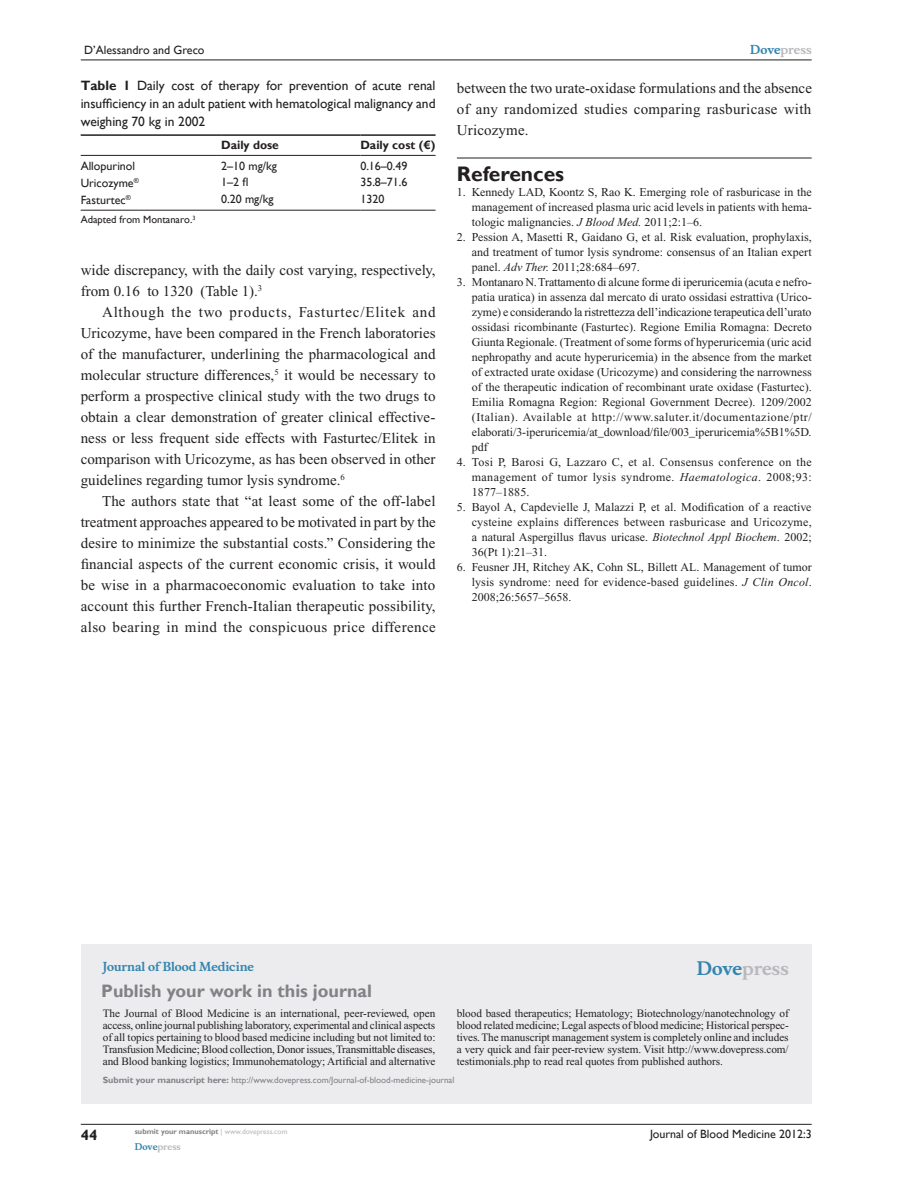
<style>
.page{position:relative;width:918px;height:1188px;background:#fff}
.page>*{position:absolute;margin:0;border:0;box-sizing:border-box;transform-origin:0 0}
.t1{font:700 21px "Gill Sans";color:#231f20}
.t2{font:700 18px "Gill Sans";color:#808285}
.t3{font:700 18px "Musee";color:#b8b9bc}
.t4{font:15px/21px "Times New Roman";color:#231f20;text-align:justify}
.t5{font:700 15px "Gill Sans";color:#231f20}
.t6{font:13.5px/18px "Gill Sans";color:#231f20;text-align:justify}
.t7{font:12px/15px "Times New Roman";color:#231f20;text-align:justify}
.t8{font:12px "Gill Sans";color:#231f20}
.t9{font:700 12px "Musee";color:#3485ae}
.t10{font:700 12px "Gill Sans";color:#231f20}
.t11{font:700 12px "Musee";color:#b8b9bc}
.t12{font:11.25px/12px "Times New Roman";letter-spacing:-.005em;color:#231f20;text-align:justify}
.t13{font:10.5px "Gill Sans";color:#231f20}
.t14{font:9px "Gill Sans";color:#808285}
.t15{font:700 9px "Musee";color:#b8b9bc}
.t16{font:700 7.5px "Gill Sans";color:#808285}
.s1{font-weight:700}
.s2{color:#3485ae}
.s3{font-style:italic}
.s4{font-weight:400;color:#b8b9bc}
</style>
<div class="page">
<div style="left:81px;top:944px;width:731px;height:159px;background:#ececee"></div>
<hr style="left:81px;top:155px;width:140px;height:1px;background:#231f20">
<hr style="left:221px;top:155px;width:139px;height:1px;background:#231f20">
<hr style="left:360px;top:155px;width:76px;height:1px;background:#231f20">
<hr style="left:81px;top:210px;width:140px;height:1px;background:#231f20">
<hr style="left:221px;top:210px;width:139px;height:1px;background:#231f20">
<hr style="left:360px;top:210px;width:76px;height:1px;background:#231f20">
<hr style="left:81px;top:134px;width:140px;height:2px;background:#231f20">
<hr style="left:221px;top:134px;width:139px;height:2px;background:#231f20">
<hr style="left:360px;top:134px;width:76px;height:2px;background:#231f20">
<hr style="left:457px;top:158px;width:355px;height:1px;background:#231f20">
<hr style="left:81px;top:1124px;width:731px;height:1px;background:#231f20">
<hr style="left:81px;top:60px;width:731px;height:1px;background:#231f20">
<p class="t8" style="left:84px;top:43px;width:122px">D’Alessandro and Greco</p>
<p class="t6" style="left:81px;top:77px;width:356px"><span class="s1">Table 1</span> Daily cost of therapy for prevention of acute renal insufficiency in an adult patient with hematological malignancy and weighing 70 kg in 2002</p>
<p class="t10" style="left:221px;top:138px;width:59px">Daily dose</p>
<p class="t10" style="left:360px;top:138px;width:77px">Daily cost (€)</p>
<p class="t8" style="left:81px;top:159px;width:56px">Allopurinol</p>
<p class="t8" style="left:221px;top:159px;width:57px">2–10 mg/kg</p>
<p class="t8" style="left:360px;top:159px;width:49px">0.16–0.49</p>
<p class="t8" style="left:81px;top:176px;width:60px">Uricozyme<sup>®</sup></p>
<p class="t8" style="left:221px;top:175px;width:29px">1–2 fl</p>
<p class="t8" style="left:360px;top:175px;width:49px">35.8–71.6</p>
<p class="t8" style="left:81px;top:193px;width:52px">Fasturtec<sup>®</sup></p>
<p class="t8" style="left:221px;top:192px;width:54px">0.20 mg/kg</p>
<p class="t8" style="left:360px;top:192px;width:25px">1320</p>
<p class="t13" style="left:81px;top:214px;width:116px">Adapted from Montanaro.<sup>3</sup></p>
<p class="t4" style="left:81px;top:260px;width:356px">wide discrepancy, with the daily cost varying, respectively, from 0.16 to 1320 (Table 1).<sup>3</sup></p>
<p class="t4" style="left:81px;top:302px;width:357px;text-indent:21px">Although the two products, Fasturtec/Elitek and Uricozyme, have been compared in the French laboratories of the manufacturer, underlining the pharmacological and molecular structure differences,<sup>5</sup> it would be necessary to perform a prospective clinical study with the two drugs to obtain a clear demonstration of greater clinical effective&shy;ness or less frequent side effects with Fasturtec/Elitek in comparison with Uricozyme, as has been observed in other guidelines regarding tumor lysis syndrome.<sup>6</sup></p>
<p class="t4" style="left:81px;top:491px;width:357px;text-indent:21px">The authors state that “at least some of the off-label treatment approaches appeared to be motivated in part by the desire to minimize the substantial costs.” Considering the financial aspects of the current economic crisis, it would be wise in a pharmacoeconomic evaluation to take into account this further French-Italian therapeutic possibility, also bearing in mind the conspicuous price difference</p>
<p class="t11" style="left:750px;top:43px;width:63px"><span class="s2">Dove</span>press</p>
<p class="t4" style="left:457px;top:77px;width:357px">between the two urate-oxidase formulations and the absence of any randomized studies comparing rasburicase with Uricozyme.</p>
<h1 class="t1" style="left:457px;top:161px;width:109px">References</h1>
<p class="t7" style="left:472px;top:185px;width:341px;text-indent:-15px">1. Kennedy LAD, Koontz S, Rao K. Emerging role of rasburicase in the management of increased plasma uric acid levels in patients with hema&shy;tologic malignancies. <span class="s3">J Blood Med.</span> 2011;2:1–6.</p>
<p class="t7" style="left:472px;top:230px;width:341px;text-indent:-15px">2. Pession A, Masetti R, Gaidano G, et al. Risk evaluation, prophylaxis, and treatment of tumor lysis syndrome: consensus of an Italian expert panel. <span class="s3">Adv Ther.</span> 2011;28:684–697.</p>
<p class="t7" style="left:472px;top:275px;width:341px;text-indent:-15px">3. Montanaro N. Trattamento di alcune forme di iperuricemia (acuta e nefro&shy;patia uratica) in assenza dal mercato di urato ossidasi estrattiva (Urico&shy;zyme) e considerando la ristrettezza dell’indicazione terapeutica dell’urato ossidasi ricombinante (Fasturtec). Regione Emilia Romagna: Decreto Giunta Regionale. (Treatment of some forms of hyperuricemia (uric acid nephropathy and acute hyperuricemia) in the absence from the market of extracted urate oxidase (Uricozyme) and considering the narrowness of the therapeutic indication of recombinant urate oxidase (Fasturtec).<br>Emilia Romagna Region: Regional Government Decree). 1209/2002 (Italian). Available at http://www.saluter.it/documentazione/ptr/ elaborati/3-iperuricemia/at_download/file/003_iperuricemia%5B1%5D. pdf</p>
<p class="t7" style="left:472px;top:455px;width:341px;text-indent:-15px">4. Tosi P, Barosi G, Lazzaro C, et al. Consensus conference on the management of tumor lysis syndrome. <span class="s3">Haematologica</span>. 2008;93:<br>1877–1885.</p>
<p class="t7" style="left:472px;top:500px;width:341px;text-indent:-15px">5. Bayol A, Capdevielle J, Malazzi P, et al. Modification of a reactive cysteine explains differences between rasburicase and Uricozyme, a natural Aspergillus flavus uricase. <span class="s3">Biotechnol Appl Biochem</span>. 2002; 36(Pt 1):21–31.</p>
<p class="t7" style="left:472px;top:560px;width:341px;text-indent:-15px">6. Feusner JH, Ritchey AK, Cohn SL, Billett AL. Management of tumor lysis syndrome: need for evidence-based guidelines. <span class="s3">J Clin Oncol</span>.<br>2008;26:5657–5658.</p>
<p class="t9" style="left:103px;top:959px;width:153px">Journal of Blood Medicine</p>
<h2 class="t2" style="left:101px;top:980px;width:272px">Publish your work in this journal</h2>
<h2 class="t3" style="left:697px;top:958px;width:94px"><span class="s2">Dove</span>press</h2>
<p class="t12" style="left:103px;top:1007px;width:334px">The Journal of Blood Medicine is an international, peer-reviewed, open access, online journal publishing laboratory, experimental and clinical aspects of all topics pertaining to blood based medicine including but not limited to:<br>Transfusion Medicine; Blood collection, Donor issues, Transmittable diseases, and Blood banking logistics; Immunohematology; Artificial and alternative</p>
<p class="t12" style="left:457px;top:1007px;width:334px">blood based therapeutics; Hematology; Biotechnology/nanotechnology of blood related medicine; Legal aspects of blood medicine; Historical perspec&shy;tives. The manuscript management system is completely online and includes a very quick and fair peer-review system. Visit http://www.dovepress.com/ testimonials.php to read real quotes from published authors.</p>
<p class="t14" style="left:103px;top:1075px;width:353px"><span class="s1">Submit your manuscript here:</span> http://www.dovepress.com/Journal-of-blood-medicine-journal</p>
<p class="t5" style="left:81px;top:1126px;width:18px">44</p>
<p class="t16" style="left:135px;top:1127px;width:154px">submit your manuscript <span class="s4">| www.dovepress.com</span></p>
<p class="t15" style="left:135px;top:1141px;width:48px"><span class="s2">Dove</span>press</p>
<p class="t8" style="left:650px;top:1127px;width:163px">Journal of Blood Medicine 2012:3</p>
</div>
